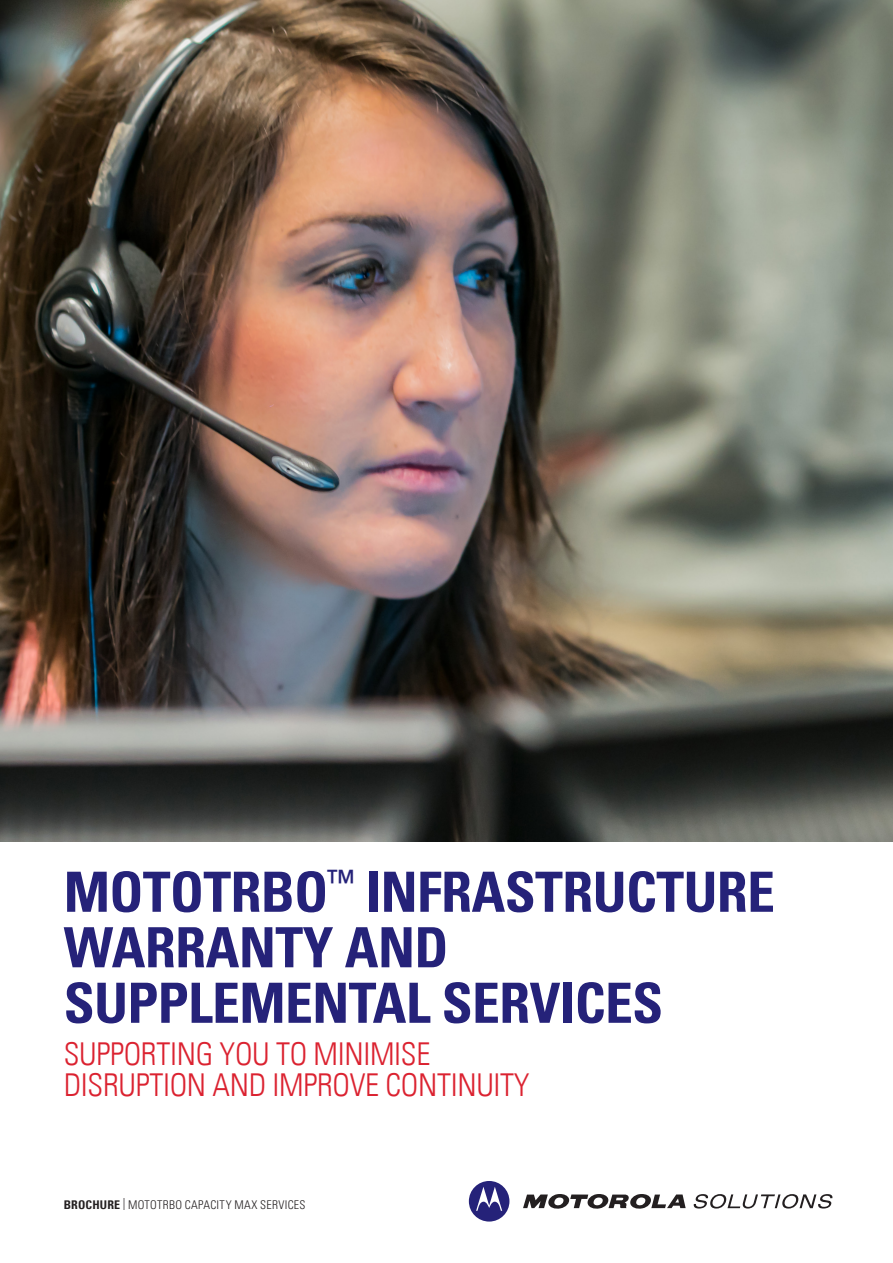
<style>
.page{position:relative;width:893px;height:1263px;background:#fff}
.page>*{position:absolute;margin:0;border:0;box-sizing:border-box;transform-origin:0 0}
.t1{font:700 condensed 55.5px/55.5px "Univers LT";letter-spacing:-.01em;color:#252279}
.t2{font:300 condensed 31.5px/31.5px "Univers LT";letter-spacing:-.01em;color:#db2230}
.t3{font:300 condensed 12px "Univers";letter-spacing:.02em;color:#231f20}
.s1{font-family:"Univers LT";font-weight:700}
</style>
<div class="page">
<img style="left:0;top:0;width:893px;height:842px">
<svg style="left:523px;top:1194px;width:163px;height:15px"></svg>
<svg style="left:469px;top:1181px;width:40px;height:40px"></svg>
<svg style="left:694px;top:1194px;width:138px;height:14px"></svg>
<p class="t1" style="left:64px;top:864px;width:713px">MOTOTRBO<sup>™</sup> INFRASTRUCTURE<br>WARRANTY AND<br>SUPPLEMENTAL SERVICES</p>
<p class="t2" style="left:64px;top:1038px;width:467px">SUPPORTING YOU TO MINIMISE<br>DISRUPTION AND IMPROVE CONTINUITY</p>
<p class="t3" style="left:64px;top:1197px;width:243px"><span class="s1">BROCHURE</span> | MOTOTRBO CAPACITY MAX SERVICES</p>
</div>
